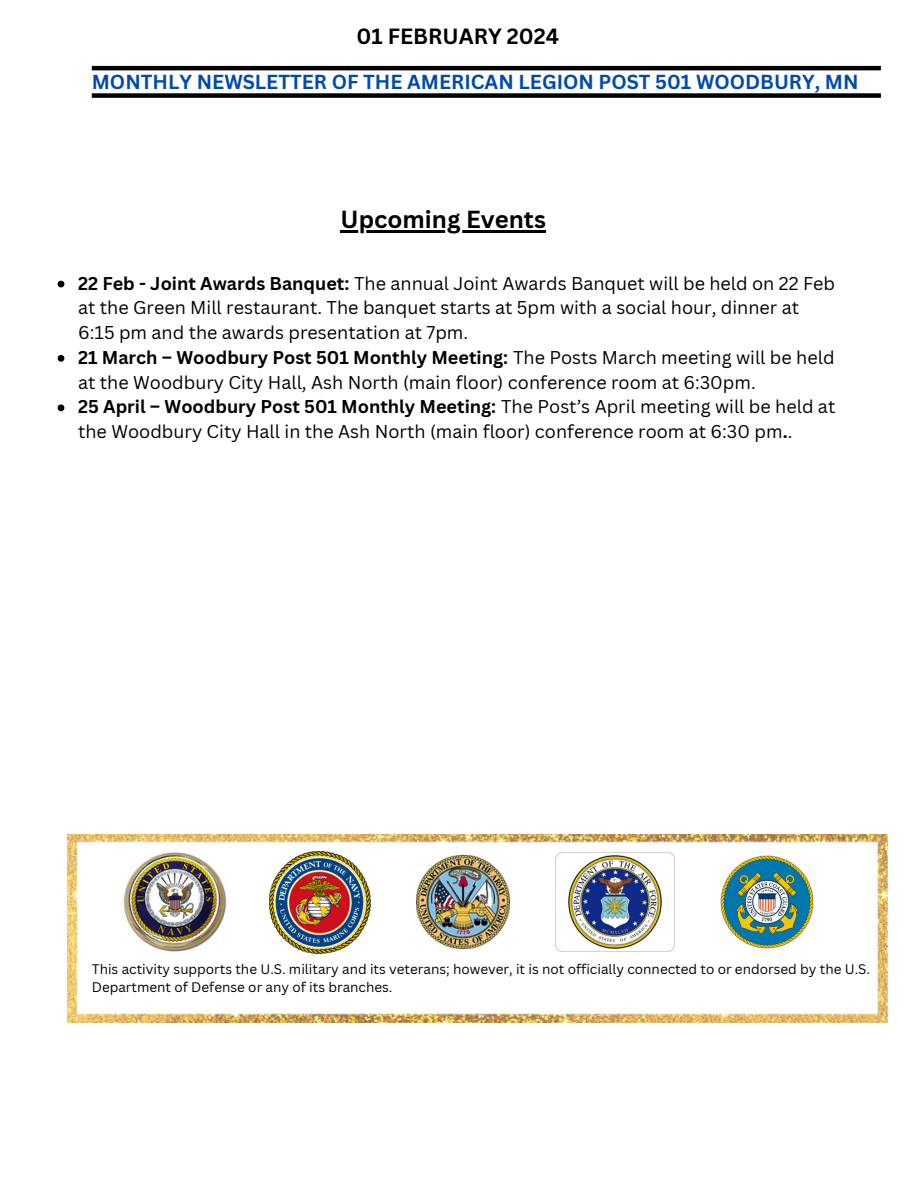
<style>
.page{position:relative;width:918px;height:1188px;background:#fff}
.page>*{position:absolute;margin:0;border:0;box-sizing:border-box;transform-origin:0 0}
.t1{font:700 24px "Canva Sans";color:#000}
.t2{font:700 21.45px "Canva Sans";color:#000}
.t3{font:700 19.8px "Canva Sans";color:#004aad}
.t4{font:18px/24.8px "Canva Sans";color:#000}
.t5{font:13.5px/18px "Canva Sans";color:#000}
.s1{font-weight:700}
</style>
<div class="page">
<hr style="left:92px;top:66px;width:789px;height:4px;background:#000">
<div style="left:92px;top:93px;width:789px;height:5px;background:#000"></div>
<img style="left:68px;top:835px;width:820px;height:188px">
<hr style="left:341px;top:230px;width:205px;height:2px;background:#000">
<svg style="left:58px;top:281px;width:6px;height:6px"></svg>
<svg style="left:58px;top:355px;width:6px;height:7px"></svg>
<svg style="left:58px;top:404px;width:6px;height:7px"></svg>
<p class="t2" style="left:356px;top:21px;width:204px">01 FEBRUARY 2024</p>
<p class="t3" style="left:92px;top:68px;width:768px">MONTHLY NEWSLETTER OF THE AMERICAN LEGION POST 501 WOODBURY, MN</p>
<h1 class="t1" style="left:341px;top:202px;width:207px">Upcoming Events</h1>
<p class="t4" style="left:78px;top:270px;width:759px"><span class="s1">22 Feb - Joint Awards Banquet:</span> The annual Joint Awards Banquet will be held on 22 Feb at the Green Mill restaurant. The banquet starts at 5pm with a social hour, dinner at 6:15 pm and the awards presentation at 7pm.<br><span class="s1">21 March – Woodbury Post 501 Monthly Meeting:</span> The Posts March meeting will be held at the Woodbury City Hall, Ash North (main floor) conference room at 6:30pm.<br><span class="s1">25 April – Woodbury Post 501 Monthly Meeting:</span> The Post’s April meeting will be held at the Woodbury City Hall in the Ash North (main floor) conference room at 6:30 pm<span class="s1">.</span>.</p>
<p class="t5" style="left:92px;top:960px;width:780px">This activity supports the U.S. military and its veterans; however, it is not officially connected to or endorsed by the U.S.<br>Department of Defense or any of its branches.</p>
</div>
